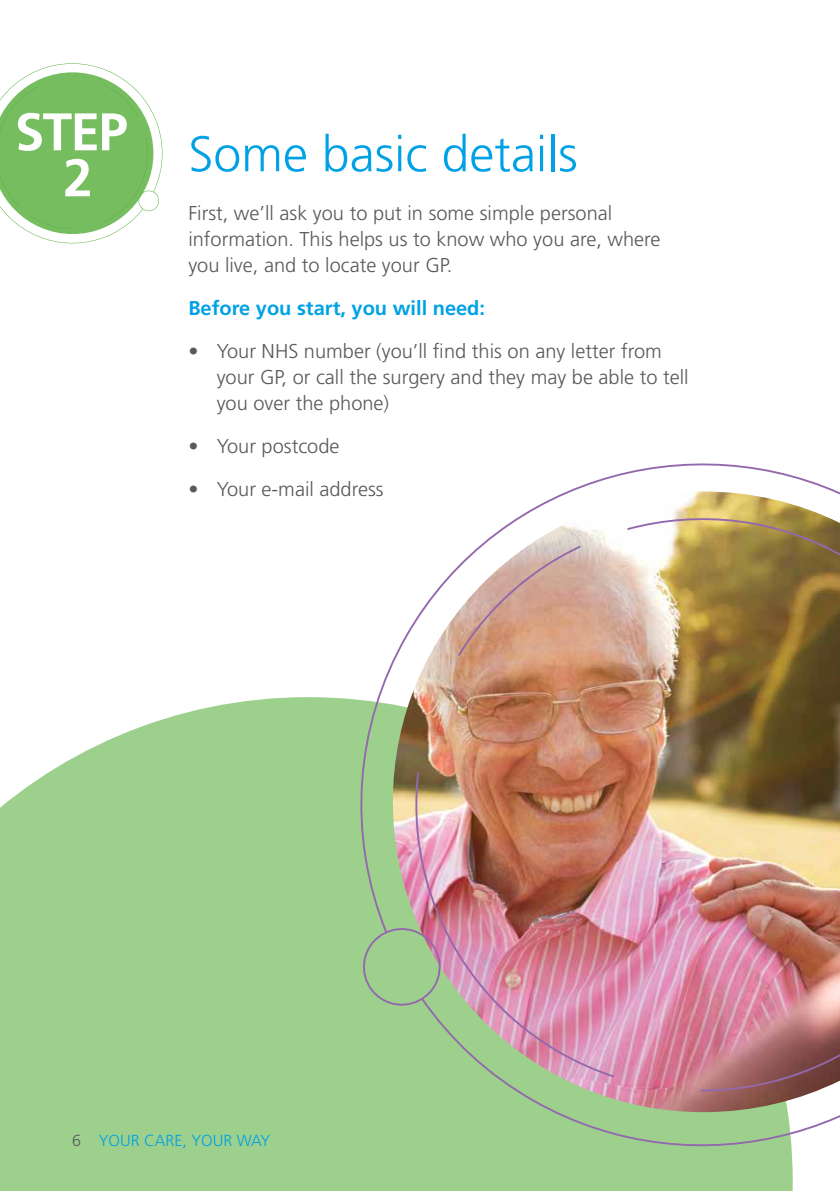
<style>
.page{position:relative;width:840px;height:1191px;background:#fff}
.page>*{position:absolute;margin:0;border:0;box-sizing:border-box;transform-origin:0 0}
.t1{font:700 52.8px/46px "Frutiger LT Std";color:#fff;text-align:center}
.t2{font:300 50px "Frutiger LT Std";color:#00a2e5}
.t3{font:300 20px/26px "Frutiger LT Std";color:#58595b}
.t4{font:700 20px "Frutiger LT Std";color:#00a2e5}
.t5{font:300 16px "Frutiger LT Std";color:#00a2e5}
.s1{color:#58595b}
</style>
<div class="page">
<div style="left:0;top:697px;width:346px;height:494px;background:#9dd08d"></div>
<img style="left:346px;top:463px;width:493px;height:728px">
<svg style="left:357px;top:922px;width:89px;height:89px;background:#a1c190"></svg>
<svg style="left:0;top:63px;width:162px;height:180px"></svg>
<h1 class="t1" style="left:15px;top:109px;width:114px">STEP<br>2</h1>
<h2 class="t2" style="left:188px;top:126px;width:390px">Some basic details</h2>
<p class="t3" style="left:188px;top:200px;width:473px">First, we’ll ask you to put in some simple personal information. This helps us to know who you are, where you live, and to locate your GP.</p>
<p class="t4" style="left:188px;top:296px;width:298px">Before you start, you will need:</p>
<p class="t3" style="left:217px;top:338px;width:473px;text-indent:-28px">• Your NHS number (you’ll find this on any letter from your GP, or call the surgery and they may be able to tell you over the phone)</p>
<p class="t3" style="left:188px;top:433px;width:152px">• Your postcode</p>
<p class="t3" style="left:188px;top:476px;width:197px">• Your e-mail address</p>
<p class="t5" style="left:72px;top:1131px;width:200px"><span class="s1">6</span> YOUR CARE, YOUR WAY</p>
</div>
